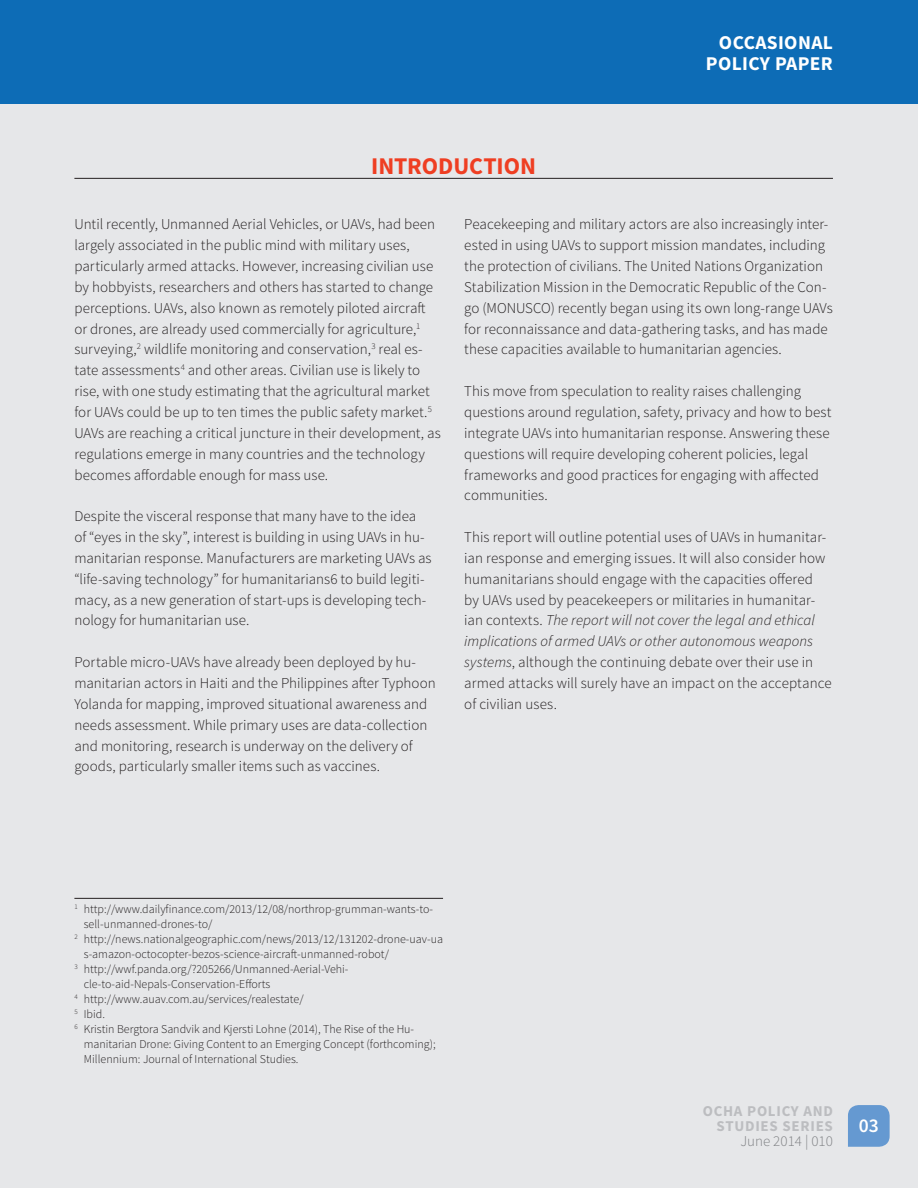
<style>
.page{position:relative;width:918px;height:1188px;background:#fff}
.page>*{position:absolute;margin:0;border:0;box-sizing:border-box;transform-origin:0 0}
.t1{font:700 24px "Source Sans Pro";letter-spacing:-.005em;color:#ef3e22}
.t2{font:700 19.5px/21px "Source Sans Pro";letter-spacing:.02em;color:#fff;text-align:right}
.t3{font:600 19.5px "Source Sans Pro";color:#fff}
.t4{font:300 15px/20.9px "Source Sans Pro";color:#231f20}
.t5{font:700 15px/15px "Source Sans Pro";letter-spacing:.05em;color:#bcbdc0;text-align:right}
.t6{font:300 15px "Source Sans Pro";color:#808285}
.t7{font:300 12px/15px "Source Sans Pro";color:#231f20}
.s1{font-style:italic}
</style>
<div class="page">
<div style="left:0;top:104px;width:918px;height:1084px;background:#e6e7e9"></div>
<svg style="left:848px;top:1105px;width:42px;height:42px;background:#6c9dd2"></svg>
<div style="left:0;top:0;width:918px;height:104px;background:#0d6cb6"></div>
<hr style="left:74px;top:178px;width:759px;height:1px;background:#231f20">
<hr style="left:74px;top:898px;width:369px;height:1px;background:#231f20">
<p class="t1" style="left:371px;top:150px;width:166px">INTRODUCTION</p>
<h2 class="t2" style="left:706px;top:33px;width:128px">OCCASIONAL<br>POLICY PAPER</h2>
<p class="t4" style="left:74px;top:214px;width:368px">Until recently, Unmanned Aerial Vehicles, or UAVs, had been largely associated in the public mind with military uses, particularly armed attacks. However, increasing civilian use by hobbyists, researchers and others has started to change perceptions. UAVs, also known as remotely piloted aircraft or drones, are already used commercially for agriculture,<sup>1 </sup>surveying,<sup>2</sup> wildlife monitoring and conservation,<sup>3</sup> real es&shy;tate assessments<sup>4</sup> and other areas. Civilian use is likely to rise, with one study estimating that the agricultural market for UAVs could be up to ten times the public safety market.<sup>5<br></sup>UAVs are reaching a critical juncture in their development, as regulations emerge in many countries and the technology becomes affordable enough for mass use.</p>
<p class="t4" style="left:74px;top:506px;width:359px">Despite the visceral response that many have to the idea of “eyes in the sky”, interest is building in using UAVs in hu&shy;manitarian response. Manufacturers are marketing UAVs as “life-saving technology” for humanitarians6 to build legiti&shy;macy, as a new generation of start-ups is developing tech&shy;nology for humanitarian use.</p>
<p class="t4" style="left:74px;top:652px;width:363px">Portable micro-UAVs have already been deployed by hu&shy;manitarian actors in Haiti and the Philippines after Typhoon Yolanda for mapping, improved situational awareness and needs assessment. While primary uses are data-collection and monitoring, research is underway on the delivery of goods, particularly smaller items such as vaccines.</p>
<p class="t4" style="left:464px;top:214px;width:370px">Peacekeeping and military actors are also increasingly inter&shy;ested in using UAVs to support mission mandates, including the protection of civilians. The United Nations Organization Stabilization Mission in the Democratic Republic of the Con&shy;go (MONUSCO) recently began using its own long-range UAVs for reconnaissance and data-gathering tasks, and has made these capacities available to humanitarian agencies.</p>
<p class="t4" style="left:464px;top:381px;width:369px">This move from speculation to reality raises challenging questions around regulation, safety, privacy and how to best integrate UAVs into humanitarian response. Answering these questions will require developing coherent policies, legal frameworks and good practices for engaging with affected communities.</p>
<p class="t4" style="left:464px;top:527px;width:369px">This report will outline potential uses of UAVs in humanitar&shy;ian response and emerging issues. It will also consider how humanitarians should engage with the capacities offered<br>by UAVs used by peacekeepers or militaries in humanitar&shy;ian contexts. <span class="s1">The report will not cover the legal and ethical implications of armed UAVs or other autonomous weapons systems</span>, although the continuing debate over their use in armed attacks will surely have an impact on the acceptance of civilian uses.</p>
<p class="t7" style="left:84px;top:902px;width:351px;text-indent:-9px"><sup>1</sup> http://www.dailyfinance.com/2013/12/08/northrop-grumman-wants-to&shy;sell-unmanned-drones-to/</p>
<p class="t7" style="left:84px;top:932px;width:361px;text-indent:-9px"><sup>2</sup> http://news.nationalgeographic.com/news/2013/12/131202-drone-uav-ua s-amazon-octocopter-bezos-science-aircraft-unmanned-robot/</p>
<p class="t7" style="left:84px;top:962px;width:266px;text-indent:-9px"><sup>3</sup> http://wwf.panda.org/?205266/Unmanned-Aerial-Vehi&shy;cle-to-aid-Nepals-Conservation-Efforts</p>
<p class="t7" style="left:74px;top:992px;width:231px"><sup>4</sup> http://www.auav.com.au/services/realestate/</p>
<p class="t7" style="left:74px;top:1007px;width:32px"><sup>5</sup> Ibid.</p>
<p class="t7" style="left:84px;top:1022px;width:354px;text-indent:-9px"><sup>6</sup> Kristin Bergtora Sandvik and Kjersti Lohne (2014), The Rise of the Hu&shy;manitarian Drone: Giving Content to an Emerging Concept (forthcoming);<br>Millennium: Journal of International Studies.</p>
<p class="t5" style="left:703px;top:1104px;width:132px">OCHA POLICY AND<br>STUDIES SERIES</p>
<p class="t6" style="left:740px;top:1132px;width:94px">June 2014 | 010</p>
<p class="t3" style="left:859px;top:1113px;width:22px">03</p>
</div>
